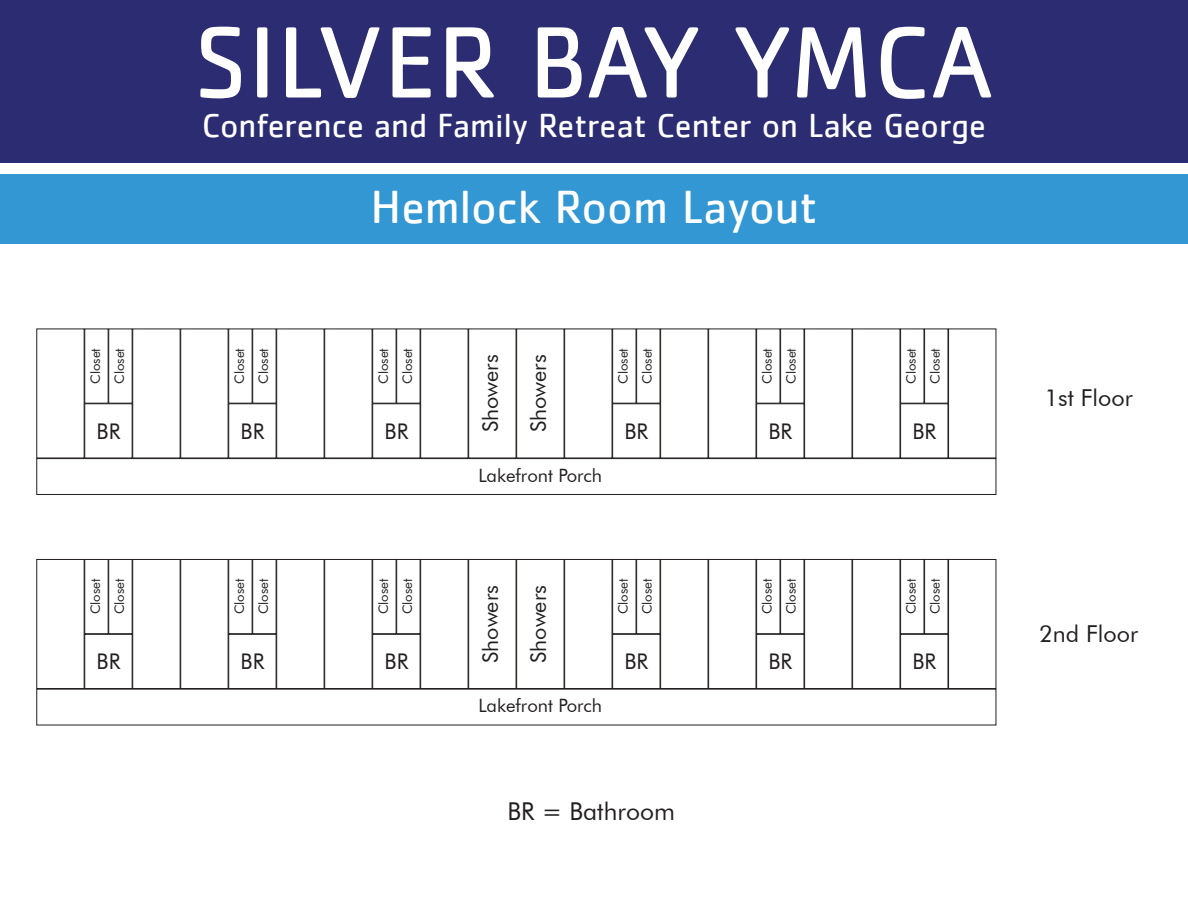
<style>
.page{position:relative;width:1188px;height:918px;background:#fff}
.page>*{position:absolute;margin:0;border:0;box-sizing:border-box;transform-origin:0 0}
.t1{font:105px "Cachet";color:#fff}
.t2{font:48px "Cachet";color:#fff}
.t3{font:34.5px "Cachet";color:#fff}
.t4{font:24.6px "Futura BT";color:#231f20}
.t5{font:23.4px "Futura BT";color:#231f20}
.t6{font:21.6px "Futura BT";color:#231f20}
.t7{font:18.45px "Futura BT";color:#231f20}
.t8{font:13.2px "Futura BT";color:#231f20}
</style>
<div class="page">
<div style="left:0;top:175px;width:1188px;height:69px;background:#3297d3"></div>
<div style="left:0;top:0;width:1188px;height:163px;background:#2b2c72"></div>
<div style="left:36px;top:559px;width:48px;height:130px;border:1px solid #231f20"></div>
<div style="left:84px;top:634px;width:48px;height:55px;border:1px solid #231f20"></div>
<div style="left:132px;top:559px;width:48px;height:130px;border:1px solid #231f20"></div>
<div style="left:180px;top:559px;width:48px;height:130px;border:1px solid #231f20"></div>
<div style="left:276px;top:559px;width:48px;height:130px;border:1px solid #231f20"></div>
<div style="left:324px;top:559px;width:48px;height:130px;border:1px solid #231f20"></div>
<div style="left:420px;top:559px;width:48px;height:130px;border:1px solid #231f20"></div>
<div style="left:468px;top:559px;width:48px;height:130px;border:1px solid #231f20"></div>
<div style="left:516px;top:559px;width:48px;height:130px;border:1px solid #231f20"></div>
<div style="left:564px;top:559px;width:48px;height:130px;border:1px solid #231f20"></div>
<div style="left:660px;top:559px;width:48px;height:130px;border:1px solid #231f20"></div>
<div style="left:708px;top:559px;width:48px;height:130px;border:1px solid #231f20"></div>
<div style="left:804px;top:559px;width:48px;height:130px;border:1px solid #231f20"></div>
<div style="left:852px;top:559px;width:48px;height:130px;border:1px solid #231f20"></div>
<div style="left:948px;top:559px;width:48px;height:130px;border:1px solid #231f20"></div>
<div style="left:84px;top:559px;width:24px;height:75px;border:1px solid #231f20"></div>
<div style="left:108px;top:559px;width:24px;height:75px;border:1px solid #231f20"></div>
<div style="left:228px;top:634px;width:48px;height:55px;border:1px solid #231f20"></div>
<div style="left:228px;top:559px;width:24px;height:75px;border:1px solid #231f20"></div>
<div style="left:252px;top:559px;width:24px;height:75px;border:1px solid #231f20"></div>
<div style="left:372px;top:634px;width:48px;height:55px;border:1px solid #231f20"></div>
<div style="left:372px;top:559px;width:24px;height:75px;border:1px solid #231f20"></div>
<div style="left:396px;top:559px;width:24px;height:75px;border:1px solid #231f20"></div>
<div style="left:612px;top:634px;width:48px;height:55px;border:1px solid #231f20"></div>
<div style="left:612px;top:559px;width:24px;height:75px;border:1px solid #231f20"></div>
<div style="left:636px;top:559px;width:24px;height:75px;border:1px solid #231f20"></div>
<div style="left:756px;top:634px;width:48px;height:55px;border:1px solid #231f20"></div>
<div style="left:756px;top:559px;width:24px;height:75px;border:1px solid #231f20"></div>
<div style="left:780px;top:559px;width:24px;height:75px;border:1px solid #231f20"></div>
<div style="left:900px;top:634px;width:48px;height:55px;border:1px solid #231f20"></div>
<div style="left:900px;top:559px;width:24px;height:75px;border:1px solid #231f20"></div>
<div style="left:924px;top:559px;width:24px;height:75px;border:1px solid #231f20"></div>
<div style="left:36px;top:329px;width:48px;height:129px;border:1px solid #231f20"></div>
<div style="left:84px;top:403px;width:48px;height:55px;border:1px solid #231f20"></div>
<div style="left:132px;top:329px;width:48px;height:129px;border:1px solid #231f20"></div>
<div style="left:180px;top:329px;width:48px;height:129px;border:1px solid #231f20"></div>
<div style="left:276px;top:329px;width:48px;height:129px;border:1px solid #231f20"></div>
<div style="left:324px;top:329px;width:48px;height:129px;border:1px solid #231f20"></div>
<div style="left:420px;top:329px;width:48px;height:129px;border:1px solid #231f20"></div>
<div style="left:468px;top:329px;width:48px;height:129px;border:1px solid #231f20"></div>
<div style="left:516px;top:329px;width:48px;height:129px;border:1px solid #231f20"></div>
<div style="left:564px;top:329px;width:48px;height:129px;border:1px solid #231f20"></div>
<div style="left:660px;top:329px;width:48px;height:129px;border:1px solid #231f20"></div>
<div style="left:708px;top:329px;width:48px;height:129px;border:1px solid #231f20"></div>
<div style="left:804px;top:329px;width:48px;height:129px;border:1px solid #231f20"></div>
<div style="left:852px;top:329px;width:48px;height:129px;border:1px solid #231f20"></div>
<div style="left:948px;top:329px;width:48px;height:129px;border:1px solid #231f20"></div>
<div style="left:36px;top:458px;width:960px;height:37px;border:1px solid #231f20"></div>
<div style="left:84px;top:329px;width:24px;height:74px;border:1px solid #231f20"></div>
<div style="left:108px;top:329px;width:24px;height:74px;border:1px solid #231f20"></div>
<div style="left:228px;top:403px;width:48px;height:55px;border:1px solid #231f20"></div>
<div style="left:228px;top:329px;width:24px;height:74px;border:1px solid #231f20"></div>
<div style="left:252px;top:329px;width:24px;height:74px;border:1px solid #231f20"></div>
<div style="left:372px;top:403px;width:48px;height:55px;border:1px solid #231f20"></div>
<div style="left:372px;top:329px;width:24px;height:74px;border:1px solid #231f20"></div>
<div style="left:396px;top:329px;width:24px;height:74px;border:1px solid #231f20"></div>
<div style="left:612px;top:403px;width:48px;height:55px;border:1px solid #231f20"></div>
<div style="left:612px;top:329px;width:24px;height:74px;border:1px solid #231f20"></div>
<div style="left:636px;top:329px;width:24px;height:74px;border:1px solid #231f20"></div>
<div style="left:756px;top:403px;width:48px;height:55px;border:1px solid #231f20"></div>
<div style="left:756px;top:329px;width:24px;height:74px;border:1px solid #231f20"></div>
<div style="left:780px;top:329px;width:24px;height:74px;border:1px solid #231f20"></div>
<div style="left:900px;top:403px;width:48px;height:55px;border:1px solid #231f20"></div>
<div style="left:900px;top:329px;width:24px;height:74px;border:1px solid #231f20"></div>
<div style="left:924px;top:329px;width:24px;height:74px;border:1px solid #231f20"></div>
<p class="t1" style="left:194px;top:1px;width:801px">SILVER BAY YMCA</p>
<p class="t3" style="left:202px;top:105px;width:786px">Conference and Family Retreat Center on Lake George</p>
<p class="t2" style="left:371px;top:179px;width:448px">Hemlock Room Layout</p>
<p class="t8" style="left:87px;top:384px;width:37px;rotate:-90deg">Closet</p>
<p class="t8" style="left:111px;top:384px;width:37px;rotate:-90deg">Closet</p>
<p class="t8" style="left:231px;top:384px;width:37px;rotate:-90deg">Closet</p>
<p class="t8" style="left:255px;top:384px;width:37px;rotate:-90deg">Closet</p>
<p class="t8" style="left:375px;top:384px;width:37px;rotate:-90deg">Closet</p>
<p class="t8" style="left:399px;top:384px;width:37px;rotate:-90deg">Closet</p>
<p class="t8" style="left:615px;top:384px;width:37px;rotate:-90deg">Closet</p>
<p class="t8" style="left:639px;top:384px;width:37px;rotate:-90deg">Closet</p>
<p class="t8" style="left:759px;top:384px;width:37px;rotate:-90deg">Closet</p>
<p class="t8" style="left:783px;top:384px;width:37px;rotate:-90deg">Closet</p>
<p class="t8" style="left:903px;top:384px;width:37px;rotate:-90deg">Closet</p>
<p class="t8" style="left:927px;top:384px;width:37px;rotate:-90deg">Closet</p>
<p class="t6" style="left:477px;top:432px;width:79px;rotate:-90deg">Showers</p>
<p class="t6" style="left:525px;top:432px;width:79px;rotate:-90deg">Showers</p>
<p class="t6" style="left:97px;top:418px;width:25px">BR</p>
<p class="t6" style="left:241px;top:418px;width:25px">BR</p>
<p class="t6" style="left:385px;top:418px;width:25px">BR</p>
<p class="t6" style="left:624px;top:418px;width:25px">BR</p>
<p class="t6" style="left:768px;top:418px;width:25px">BR</p>
<p class="t6" style="left:912px;top:418px;width:25px">BR</p>
<p class="t7" style="left:479px;top:464px;width:125px">Lakefront Porch</p>
<p class="t8" style="left:87px;top:614px;width:37px;rotate:-90deg">Closet</p>
<p class="t8" style="left:111px;top:614px;width:37px;rotate:-90deg">Closet</p>
<p class="t8" style="left:231px;top:614px;width:37px;rotate:-90deg">Closet</p>
<p class="t8" style="left:255px;top:614px;width:37px;rotate:-90deg">Closet</p>
<p class="t8" style="left:375px;top:614px;width:37px;rotate:-90deg">Closet</p>
<p class="t8" style="left:399px;top:614px;width:37px;rotate:-90deg">Closet</p>
<p class="t8" style="left:615px;top:614px;width:37px;rotate:-90deg">Closet</p>
<p class="t8" style="left:639px;top:614px;width:37px;rotate:-90deg">Closet</p>
<p class="t8" style="left:759px;top:614px;width:37px;rotate:-90deg">Closet</p>
<p class="t8" style="left:783px;top:614px;width:37px;rotate:-90deg">Closet</p>
<p class="t8" style="left:903px;top:614px;width:37px;rotate:-90deg">Closet</p>
<p class="t8" style="left:927px;top:614px;width:37px;rotate:-90deg">Closet</p>
<p class="t6" style="left:477px;top:663px;width:79px;rotate:-90deg">Showers</p>
<p class="t6" style="left:525px;top:663px;width:79px;rotate:-90deg">Showers</p>
<p class="t6" style="left:97px;top:648px;width:25px">BR</p>
<p class="t6" style="left:241px;top:648px;width:25px">BR</p>
<p class="t6" style="left:385px;top:648px;width:25px">BR</p>
<p class="t6" style="left:624px;top:648px;width:25px">BR</p>
<p class="t6" style="left:768px;top:648px;width:25px">BR</p>
<p class="t6" style="left:912px;top:648px;width:25px">BR</p>
<p class="t7" style="left:479px;top:695px;width:125px">Lakefront Porch</p>
<p class="t4" style="left:507px;top:797px;width:169px">BR = Bathroom</p>
<p class="t5" style="left:1045px;top:383px;width:90px">1st Floor</p>
<p class="t5" style="left:1039px;top:619px;width:101px">2nd Floor</p>
</div>
